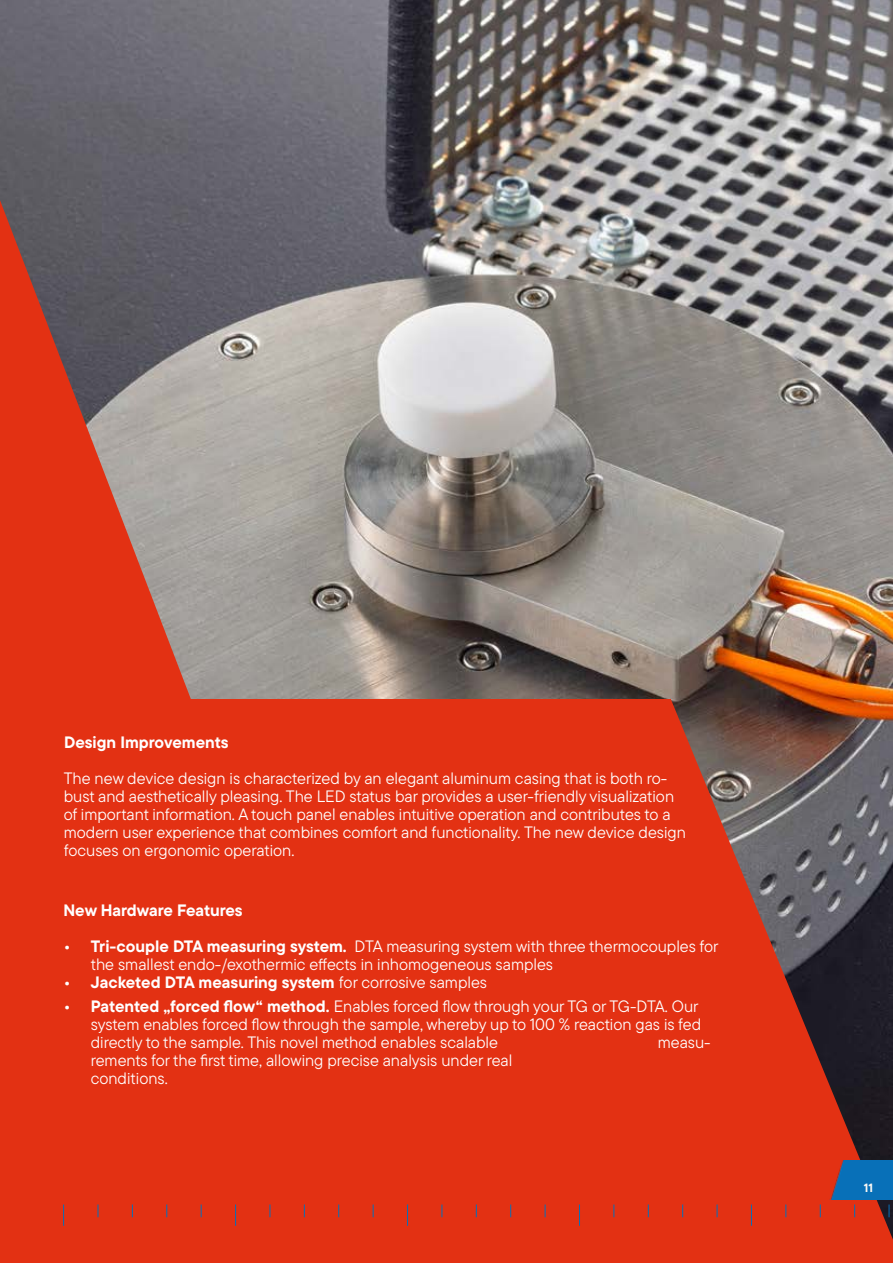
<style>
.page{position:relative;width:893px;height:1263px;background:#fff}
.page>*{position:absolute;margin:0;border:0;box-sizing:border-box;transform-origin:0 0}
.t1{font:16.5px/18px "TT Commons Pro";color:#fff}
.t2{font:700 16.5px "TT Commons Pro";color:#fff}
.t3{font:700 12px "TT Commons Pro";color:#f9f7f4}
.s1{font-weight:700}
.s2{font-weight:400}
</style>
<div class="page">
<img style="left:0;top:0;width:893px;height:1263px">
<div style="left:0;top:699px;width:670px;height:564px;background:#e33113"></div>
<svg style="left:671px;top:698px;width:222px;height:565px;background:#9f3d2e"></svg>
<svg style="left:0;top:200px;width:191px;height:499px;background:#ae5447"></svg>
<img style="left:829px;top:1160px;width:64px;height:39px">
<svg style="left:442px;top:1204px;width:1px;height:13px"></svg>
<svg style="left:614px;top:1204px;width:1px;height:13px"></svg>
<svg style="left:786px;top:1204px;width:1px;height:13px"></svg>
<svg style="left:132px;top:1204px;width:1px;height:13px"></svg>
<svg style="left:304px;top:1204px;width:1px;height:13px"></svg>
<svg style="left:476px;top:1204px;width:1px;height:13px"></svg>
<svg style="left:648px;top:1204px;width:1px;height:13px"></svg>
<svg style="left:820px;top:1204px;width:1px;height:13px"></svg>
<svg style="left:167px;top:1204px;width:1px;height:13px"></svg>
<svg style="left:338px;top:1204px;width:1px;height:13px"></svg>
<svg style="left:510px;top:1204px;width:1px;height:13px"></svg>
<svg style="left:682px;top:1204px;width:1px;height:13px"></svg>
<svg style="left:854px;top:1204px;width:1px;height:13px"></svg>
<svg style="left:201px;top:1204px;width:1px;height:13px"></svg>
<svg style="left:373px;top:1204px;width:1px;height:13px"></svg>
<svg style="left:545px;top:1204px;width:1px;height:13px"></svg>
<svg style="left:717px;top:1204px;width:1px;height:13px"></svg>
<svg style="left:889px;top:1204px;width:1px;height:13px"></svg>
<svg style="left:63px;top:1204px;width:1px;height:22px"></svg>
<svg style="left:235px;top:1204px;width:1px;height:22px"></svg>
<svg style="left:407px;top:1204px;width:1px;height:22px"></svg>
<svg style="left:579px;top:1204px;width:1px;height:22px"></svg>
<svg style="left:751px;top:1204px;width:1px;height:22px"></svg>
<svg style="left:98px;top:1204px;width:1px;height:13px"></svg>
<svg style="left:270px;top:1204px;width:1px;height:13px"></svg>
<p class="t2" style="left:64px;top:730px;width:166px">Design Improvements</p>
<p class="t1" style="left:64px;top:769px;width:624px">The new device design is characterized by an elegant aluminum casing that is both ro&shy;bust and aesthetically pleasing. The LED status bar provides a user-friendly visualization of important information. A touch panel enables intuitive operation and contributes to a modern user experience that combines comfort and functionality. The new device design focuses on ergonomic operation.</p>
<p class="t2" style="left:63px;top:898px;width:181px">New Hardware Features</p>
<p class="t1" style="left:91px;top:937px;width:629px;text-indent:-27px"><span class="s1">• Tri-couple DTA measuring system.</span> DTA measuring system with three thermocouples for the smallest endo-/exothermic effects in inhomogeneous samples</p>
<p class="t2" style="left:64px;top:970px;width:425px">• Jacketed DTA measuring system <span class="s2">for corrosive samples</span></p>
<p class="t1" style="left:91px;top:997px;width:612px;text-indent:-27px"><span class="s1">• Patented „forced flow“ method.</span> Enables forced flow through your TG or TG-DTA. Our system enables forced flow through the sample, whereby up to 100 % reaction gas is fed directly to the sample. This novel method enables scalable</p>
<p class="t1" style="left:658px;top:1033px;width:54px">measu-</p>
<p class="t1" style="left:91px;top:1051px;width:423px">rements for the first time, allowing precise analysis under real conditions.</p>
<p class="t3" style="left:864px;top:1178px;width:11px">11</p>
</div>
